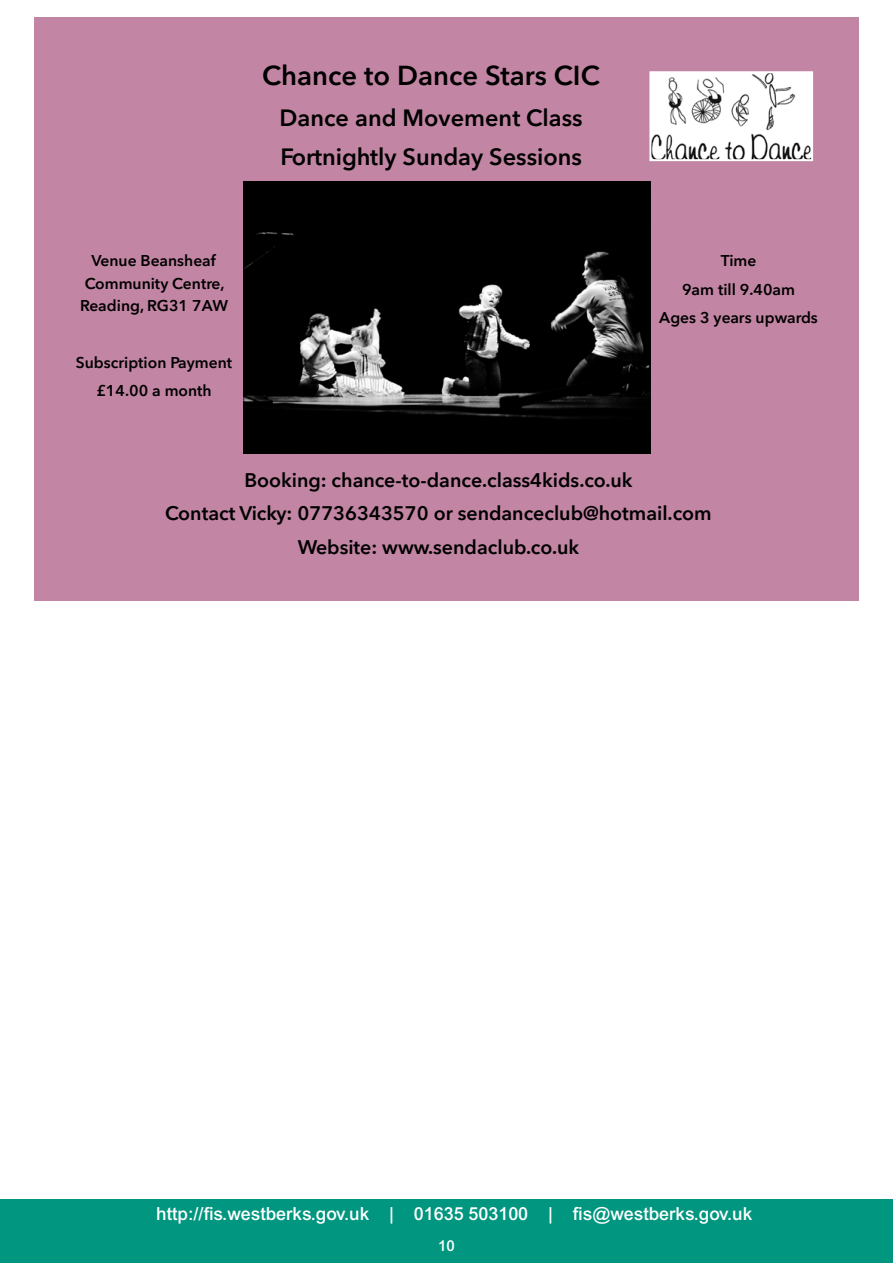
<style>
.page{position:relative;width:893px;height:1263px;background:#fff}
.page>*{position:absolute;margin:0;border:0;box-sizing:border-box;transform-origin:0 0}
.t1{font:700 27.45px "Avenir Next LT Pro Demi";color:#000}
.t2{font:700 23.55px/39.5px "Avenir Next LT Pro Demi";color:#000}
.t3{font:700 19.65px/33.9px "Avenir Next LT Pro Demi";color:#000;text-align:center}
.t4{font:500 18px "Arial MT Std";color:#fff}
.t5{font:700 15.6px/22.4px "Avenir Next LT Pro Demi";color:#000;text-align:center}
.t6{font:500 15px "Arial MT Std";color:#fff}
</style>
<div class="page">
<div style="left:0;top:1199px;width:893px;height:64px;background:#00967f"></div>
<div style="left:34px;top:17px;width:825px;height:583px;background:#c285a3"></div>
<img style="left:243px;top:182px;width:407px;height:271px">
<img style="left:652px;top:74px;width:158px;height:84px">
<div style="left:649px;top:71px;width:164px;height:90px;border:2px solid #fff"></div>
<h1 class="t1" style="left:262px;top:58px;width:339px">Chance to Dance Stars CIC</h1>
<p class="t2" style="left:280px;top:98px;width:305px">Dance and Movement Class<br>Fortnightly Sunday Sessions</p>
<p class="t5" style="left:80px;top:250px;width:150px">Venue Beansheaf<br>Community Centre,<br>Reading, RG31 7AW</p>
<p class="t5" style="left:76px;top:348px;width:158px;line-height:28.2px">Subscription Payment £14.00 a month</p>
<p class="t5" style="left:659px;top:247px;width:160px;line-height:28.3px">Time<br>9am till 9.40am<br>Ages 3 years upwards</p>
<p class="t3" style="left:165px;top:463px;width:548px">Booking: chance-to-dance.class4kids.co.uk<br>Contact Vicky: 07736343570 or sendanceclub@hotmail.com<br>Website: www.sendaclub.co.uk</p>
<p class="t4" style="left:156px;top:1203px;width:597px">http://fis.westberks.gov.uk | 01635 503100 | fis@westberks.gov.uk</p>
<p class="t6" style="left:438px;top:1237px;width:18px">10</p>
</div>
